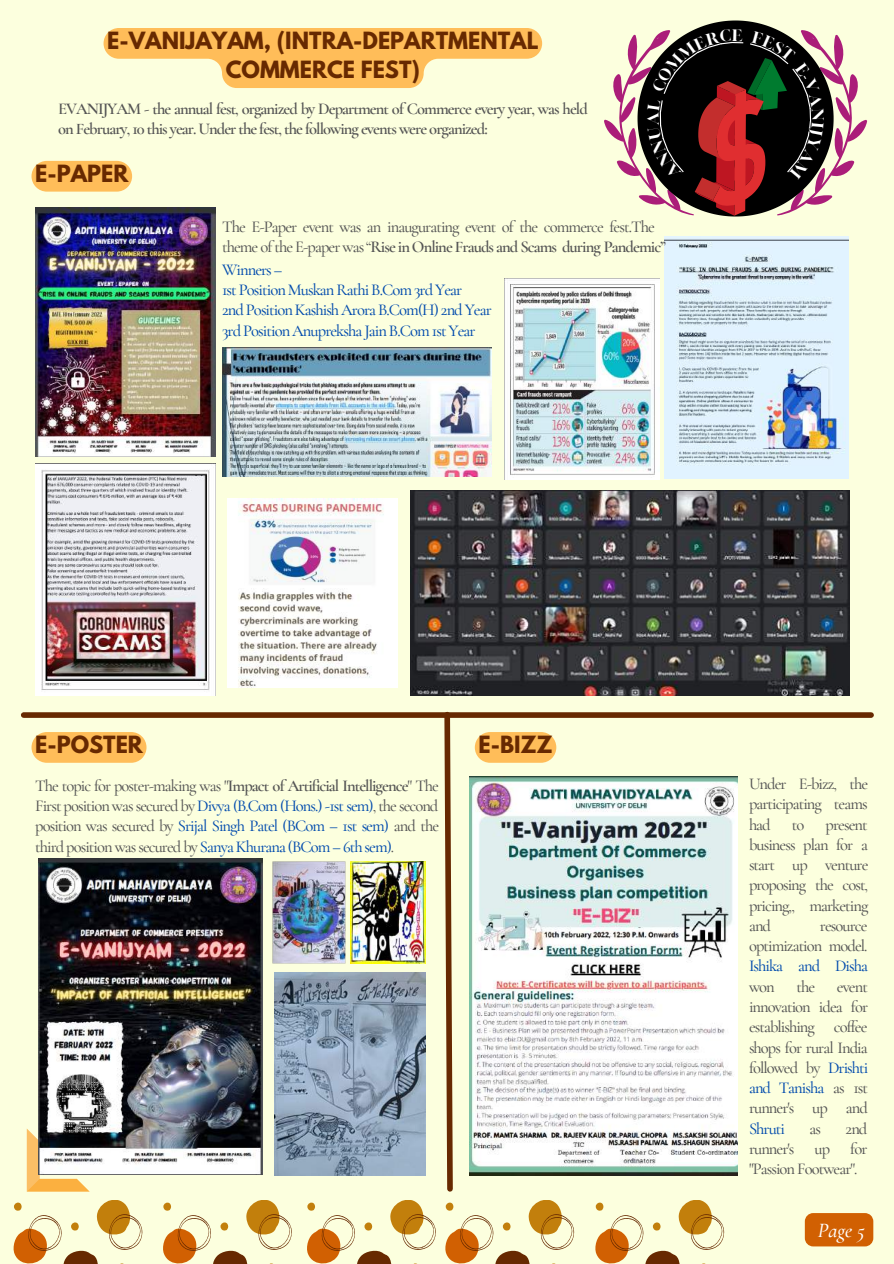
<style>
.page{position:relative;width:894px;height:1264px;background:#fff}
.page>*{position:absolute;margin:0;border:0;box-sizing:border-box;transform-origin:0 0}
.t1{font:700 21px/29.2px "League Spartan";color:#672901;text-align:center}
.t2{font:italic 500 20.55px "Cormorant Garamond";color:#fff}
.t3{font:500 16.5px/20.2px "Cormorant Garamond";letter-spacing:-.055em;color:#545454;text-align:justify}
.t4{font:600 16.5px/20.2px "Cormorant Garamond";letter-spacing:-.055em;color:#545454}
.t5{font:500 16.5px/20.2px "Cormorant Garamond";letter-spacing:-.055em;color:#004aad}
.s1{font-weight:600}
.s2{color:#004aad}
</style>
<div class="page">
<div style="left:0;top:0;width:893px;height:1263px;background:#fcffde"></div>
<svg style="left:13px;top:1200px;width:130px;height:63px"></svg>
<svg style="left:163px;top:1200px;width:129px;height:63px"></svg>
<svg style="left:307px;top:1200px;width:129px;height:63px"></svg>
<svg style="left:445px;top:1200px;width:129px;height:63px"></svg>
<svg style="left:595px;top:1200px;width:129px;height:63px"></svg>
<svg style="left:27px;top:1128px;width:63px;height:63px"></svg>
<div style="left:804px;top:1213px;width:69px;height:33px;background:#d16002"></div>
<svg style="left:103px;top:28px;width:439px;height:60px"></svg>
<div style="left:24px;top:712px;width:846px;height:6px;background:#672901"></div>
<svg style="left:441px;top:711px;width:14px;height:481px"></svg>
<svg style="left:31px;top:161px;width:101px;height:31px;background:#fec263"></svg>
<div style="left:31px;top:732px;width:115px;height:30px;background:#ffbd59"></div>
<svg style="left:474px;top:732px;width:82px;height:30px;background:#fec264"></svg>
<img style="left:35px;top:207px;width:180px;height:249px">
<img style="left:664px;top:237px;width:184px;height:242px">
<img style="left:222px;top:347px;width:269px;height:129px">
<img style="left:504px;top:278px;width:155px;height:201px">
<img style="left:35px;top:463px;width:180px;height:232px">
<img style="left:410px;top:491px;width:438px;height:204px">
<img style="left:227px;top:498px;width:170px;height:189px">
<img style="left:39px;top:858px;width:224px;height:316px">
<img style="left:350px;top:861px;width:75px;height:102px">
<img style="left:274px;top:972px;width:151px;height:203px">
<img style="left:272px;top:861px;width:73px;height:102px">
<img style="left:469px;top:776px;width:268px;height:399px">
<svg style="left:604px;top:21px;width:263px;height:195px"></svg>
<p class="t1" style="left:107px;top:29px;width:432px">E-VANIJAYAM, (INTRA-DEPARTMENTAL<br>COMMERCE FEST)</p>
<p class="t4" style="left:58px;top:99px;width:531px">EVANIJYAM - the annual fest, organized by Department of Commerce every year, was held on February, 10 this year. Under the fest, the following events were organized:</p>
<p class="t1" style="left:35px;top:161px;width:95px">E-PAPER</p>
<p class="t3" style="left:222px;top:217px;width:445px">The E-Paper event was an inaugurating event of the commerce fest.The theme of the E-paper was “<span class="s1">Rise in Online Frauds and Scams during Pandemic”</span></p>
<p class="t5" style="left:222px;top:259px;width:271px">Winners –<br>1st Position Muskan Rathi B.Com 3rd Year<br>2nd Position Kashish Arora B.Com(H) 2nd Year 3rd Position Anupreksha Jain B.Com 1st Year</p>
<p class="t1" style="left:35px;top:732px;width:109px">E-POSTER</p>
<p class="t1" style="left:478px;top:732px;width:76px">E-BIZZ</p>
<p class="t3" style="left:35px;top:775px;width:405px">The topic for poster-making was "<span class="s1">Impact of Artificial Intelligence</span>" The First position was secured by <span class="s2">Divya (B.Com (Hons.) -1st sem)</span>, the second position was secured by <span class="s2">Srijal Singh Patel (BCom – 1st sem)</span> and the third position was secured by <span class="s2">Sanya Khurana (BCom – 6th sem)</span>.</p>
<p class="t3" style="left:748px;top:773px;width:121px">Under E-bizz, the participating teams had</p>
<p class="t3" style="left:748px;top:814px;width:121px;text-indent:77px">present business plan for a start up venture proposing the cost, pricing,, marketing and</p>
<p class="t3" style="left:791px;top:814px;width:14px">to</p>
<p class="t3" style="left:748px;top:915px;width:120px;text-align:right">resource optimization model.</p>
<p class="t5" style="left:748px;top:956px;width:120px">Ishika and Disha</p>
<p class="t3" style="left:748px;top:976px;width:27px">won</p>
<p class="t3" style="left:796px;top:976px;width:20px">the</p>
<p class="t3" style="left:748px;top:976px;width:121px;text-indent:88px">event innovation idea for establishing coffee shops for rural India followed by <span class="s2">Drishti and Tanisha</span> as 1st runner's up and</p>
<p class="t5" style="left:748px;top:1118px;width:37px">Shruti</p>
<p class="t3" style="left:809px;top:1118px;width:13px">as</p>
<p class="t3" style="left:748px;top:1118px;width:120px;text-indent:97px">2nd runner's up for "Passion Footwear".</p>
<p class="t2" style="left:817px;top:1217px;width:49px">Page 5</p>
</div>
